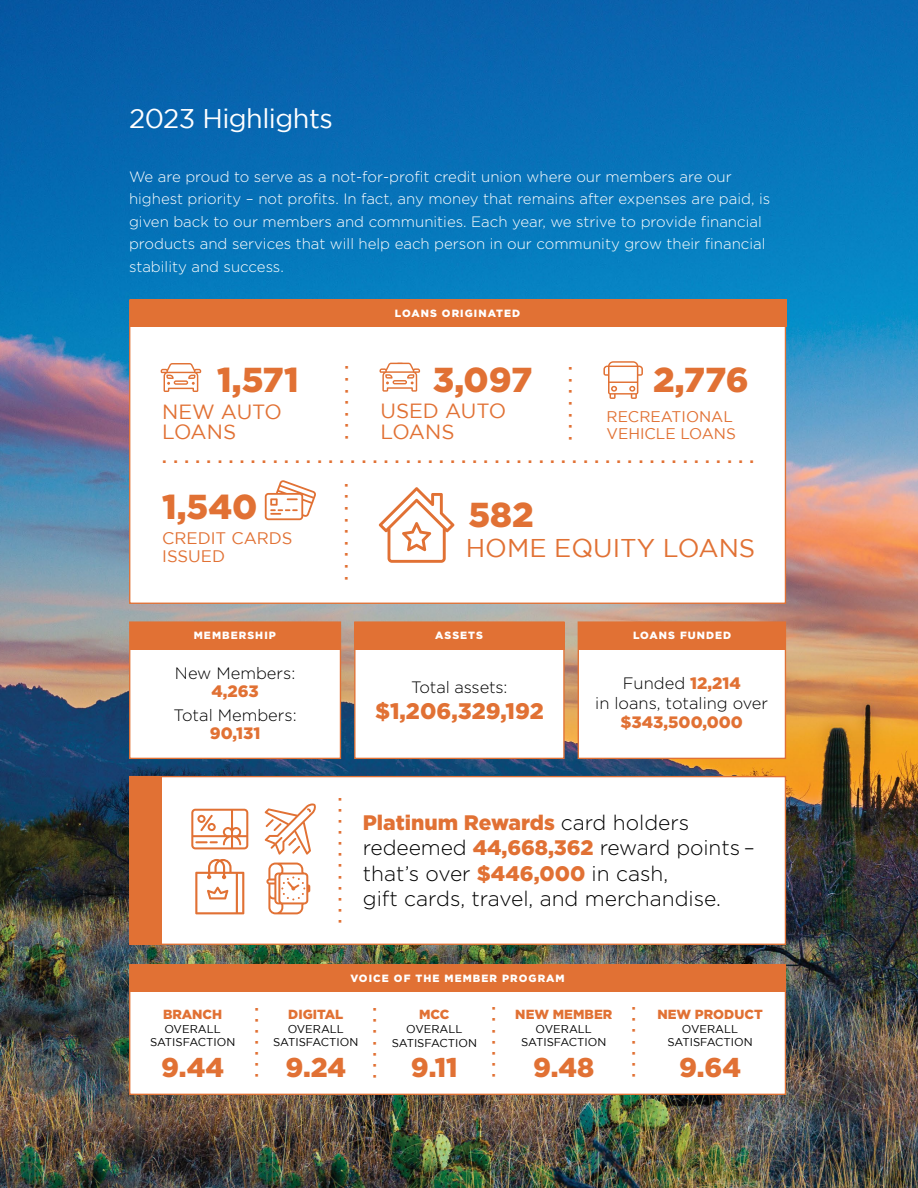
<style>
.page{position:relative;width:918px;height:1188px;background:#fff}
.page>*{position:absolute;margin:0;border:0;box-sizing:border-box;transform-origin:0 0}
.t1{font:900 34.65px "Gotham";color:#e17134}
.t2{font:900 27.15px "Gotham";color:#e17134}
.t3{font:27px "Gotham";letter-spacing:-.02em;color:#fff}
.t4{font:25.65px "Gotham";color:#e17134}
.t5{font:900 22.5px "Gotham";color:#e17134}
.t6{font:300 21px/25.5px "Gotham";color:#000}
.t7{font:20.55px/20.5px "Gotham";color:#e17134}
.t8{font:16.65px/18px "Gotham";color:#e17134}
.t9{font:300 16.5px/18px "Gotham";color:#000;text-align:center}
.t10{font:700 16.2px "Gotham";color:#e17134}
.t11{font:15.45px/16.6px "Gotham";color:#e17134}
.t12{font:300 15px/22.5px "Gotham";color:#fff}
.t13{font:900 13.2px "Gotham";color:#e17134}
.t14{font:11.25px/13.5px "Gotham";color:#000;text-align:center}
.t15{font:900 10.5px "Gotham";letter-spacing:.1em;color:#fff}
.s1{font-weight:900;color:#e17134}
</style>
<div class="page">
<img style="left:0;top:0;width:918px;height:1188px">
<div style="left:354px;top:621px;width:211px;height:138px;background:#fff;border:1px solid #e17134"></div>
<div style="left:578px;top:621px;width:208px;height:138px;background:#fff;border:1px solid #e17134"></div>
<div style="left:129px;top:776px;width:657px;height:169px;background:#fff;border:1px solid #e17134"></div>
<div style="left:129px;top:621px;width:212px;height:138px;background:#fff;border:1px solid #e17134"></div>
<div style="left:129px;top:299px;width:657px;height:305px;background:#fff;border:1px solid #e17134"></div>
<svg style="left:379px;top:487px;width:76px;height:76px"></svg>
<svg style="left:161px;top:363px;width:40px;height:29px"></svg>
<svg style="left:265px;top:803px;width:51px;height:52px"></svg>
<svg style="left:195px;top:859px;width:49px;height:55px"></svg>
<div style="left:130px;top:299px;width:656px;height:28px;background:#e17134"></div>
<div style="left:130px;top:622px;width:210px;height:27px;background:#e17134"></div>
<div style="left:354px;top:622px;width:211px;height:27px;background:#e17134"></div>
<div style="left:578px;top:622px;width:208px;height:28px;background:#e17134"></div>
<svg style="left:380px;top:363px;width:40px;height:29px"></svg>
<svg style="left:265px;top:480px;width:51px;height:40px"></svg>
<svg style="left:603px;top:361px;width:40px;height:38px"></svg>
<svg style="left:191px;top:809px;width:57px;height:40px"></svg>
<div style="left:129px;top:777px;width:32px;height:168px;background:#e17134"></div>
<svg style="left:266px;top:863px;width:44px;height:51px"></svg>
<div style="left:129px;top:964px;width:657px;height:131px;background:#fff;border:1px solid #e17134"></div>
<div style="left:130px;top:964px;width:655px;height:28px;background:#e17134"></div>
<h1 class="t3" style="left:129px;top:103px;width:205px">2023 Highlights</h1>
<p class="t12" style="left:129px;top:165px;width:643px">We are proud to serve as a not-for-profit credit union where our members are our highest priority – not profits. In fact, any money that remains after expenses are paid, is given back to our members and communities. Each year, we strive to provide financial products and services that will help each person in our community grow their financial stability and success.</p>
<p class="t15" style="left:395px;top:307px;width:127px">LOANS ORIGINATED</p>
<p class="t10" style="left:361px;top:365px;width:76px;rotate:90deg">.......</p>
<p class="t1" style="left:217px;top:360px;width:83px">1,571</p>
<p class="t1" style="left:433px;top:359px;width:101px">3,097</p>
<p class="t7" style="left:162px;top:401px;width:121px">NEW AUTO<br>LOANS</p>
<p class="t7" style="left:380px;top:401px;width:127px">USED AUTO<br>LOANS</p>
<p class="t10" style="left:584px;top:366px;width:76px;rotate:90deg">.......</p>
<p class="t1" style="left:653px;top:360px;width:97px">2,776</p>
<p class="t11" style="left:607px;top:408px;width:131px">RECREATIONAL<br>VEHICLE LOANS</p>
<p class="t10" style="left:162px;top:448px;width:593px">......................................................</p>
<p class="t1" style="left:162px;top:487px;width:97px">1,540</p>
<p class="t8" style="left:162px;top:529px;width:132px">CREDIT CARDS<br>ISSUED</p>
<p class="t10" style="left:360px;top:483px;width:99px;rotate:90deg">.........</p>
<p class="t1" style="left:468px;top:494px;width:67px">582</p>
<p class="t4" style="left:466px;top:534px;width:291px">HOME EQUITY LOANS</p>
<p class="t15" style="left:194px;top:630px;width:84px">MEMBERSHIP</p>
<p class="t15" style="left:633px;top:630px;width:100px">LOANS FUNDED</p>
<p class="t15" style="left:435px;top:630px;width:49px">ASSETS</p>
<p class="t9" style="left:175px;top:664px;width:122px">New Members:<br><span class="s1">4,263</span></p>
<p class="t9" style="left:174px;top:706px;width:125px">Total Members:<br><span class="s1">90,131</span></p>
<p class="t9" style="left:411px;top:678px;width:98px">Total assets:</p>
<p class="t5" style="left:375px;top:698px;width:170px">$1,206,329,192</p>
<p class="t9" style="left:595px;top:673px;width:174px;line-height:19.5px">Funded <span class="s1">12,214<br></span>in loans, totaling over <span class="s1">$343,500,000</span></p>
<p class="t10" style="left:354px;top:797px;width:128px;rotate:90deg">............</p>
<p class="t6" style="left:363px;top:809px;width:394px"><span class="s1">Platinum Rewards</span> card holders redeemed <span class="s1">44,668,362</span> reward points – that’s over <span class="s1">$446,000</span> in cash,<br>gift cards, travel, and merchandise.</p>
<h2 class="t15" style="left:350px;top:972px;width:216px">VOICE OF THE MEMBER PROGRAM</h2>
<p class="t13" style="left:163px;top:1007px;width:61px">BRANCH</p>
<p class="t14" style="left:150px;top:1022px;width:87px">OVERALL<br>SATISFACTION</p>
<p class="t2" style="left:161px;top:1052px;width:64px">9.44</p>
<p class="t10" style="left:271px;top:1007px;width:73px;rotate:90deg">.......</p>
<p class="t10" style="left:389px;top:1007px;width:73px;rotate:90deg">.......</p>
<p class="t10" style="left:508px;top:1006px;width:73px;rotate:90deg">.......</p>
<p class="t10" style="left:647px;top:1006px;width:73px;rotate:90deg">.......</p>
<p class="t13" style="left:288px;top:1007px;width:57px">DIGITAL</p>
<p class="t14" style="left:273px;top:1022px;width:87px">OVERALL<br>SATISFACTION</p>
<p class="t2" style="left:286px;top:1051px;width:62px">9.24</p>
<p class="t13" style="left:515px;top:1007px;width:98px">NEW MEMBER</p>
<p class="t14" style="left:521px;top:1022px;width:87px">OVERALL<br>SATISFACTION</p>
<p class="t2" style="left:533px;top:1051px;width:63px">9.48</p>
<p class="t13" style="left:419px;top:1007px;width:32px">MCC</p>
<p class="t14" style="left:392px;top:1022px;width:87px">OVERALL<br>SATISFACTION</p>
<p class="t2" style="left:411px;top:1052px;width:48px">9.11</p>
<p class="t13" style="left:657px;top:1007px;width:107px">NEW PRODUCT</p>
<p class="t14" style="left:667px;top:1022px;width:87px">OVERALL<br>SATISFACTION</p>
<p class="t2" style="left:679px;top:1052px;width:64px">9.64</p>
</div>
